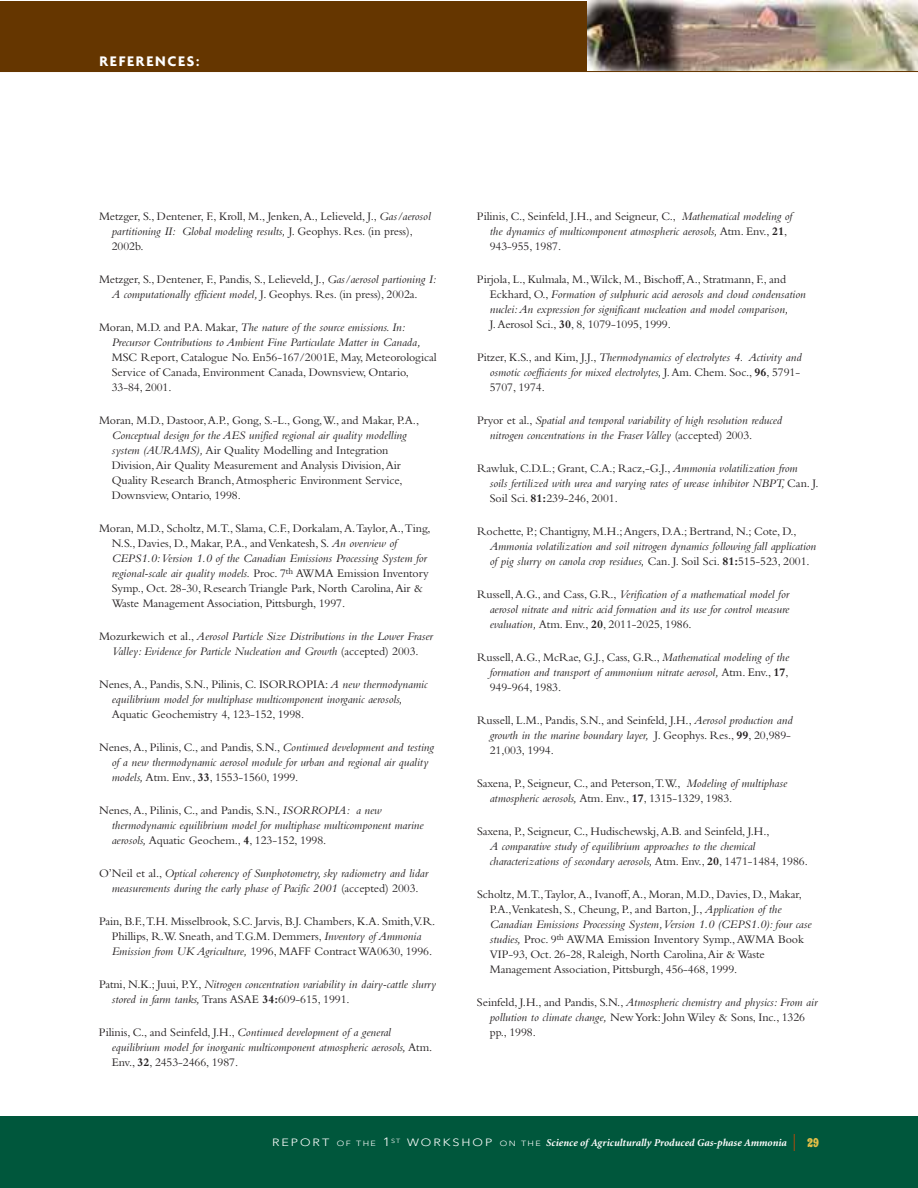
<style>
.page{position:relative;width:918px;height:1188px;background:#fff}
.page>*{position:absolute;margin:0;border:0;box-sizing:border-box;transform-origin:0 0}
.t1{font:700 15px "Agenda";letter-spacing:.11em;color:#fff}
.t2{font:italic 12px/15px "Bembo";color:#231f20}
.t3{font:12px/15px "Bembo";letter-spacing:-.005em;color:#231f20}
.t4{font:12px "AI Egyptian BC Text";color:#e4bf47}
.t5{font:italic 700 10.5px "Minion";color:#fff}
.s1{font-style:italic}
.s2{font-style:normal}
.s3{font-weight:700;font-style:normal}
.s4{font-weight:700}
.s5{font-family:"Avenir";font-weight:300;font-style:normal}
.s6{font-family:"Avenir";font-weight:300;font-style:normal;font-size:7.5px}
.s7{font-family:"Avenir";font-weight:300;font-style:normal;font-size:12px}
</style>
<div class="page">
<div style="left:1px;top:1px;width:591px;height:71px;background:#653600"></div>
<img style="left:587px;top:0;width:331px;height:71px">
<div style="left:1px;top:1116px;width:917px;height:72px;background:#00573c"></div>
<hr style="left:0;top:71px;width:918px;height:1px;background:#653600">
<svg style="left:794px;top:1134px;width:1px;height:17px"></svg>
<p class="t1" style="left:99px;top:55px;width:101px">REFERENCES:</p>
<p class="t3" style="left:112px;top:210px;width:321px;text-indent:-13px">Metzger, S., Dentener, F., Kroll, M., Jenken,A., Lelieveld, J., <span class="s1">Gas/aerosol partitioning II: Global modeling results,</span> J. Geophys. Res. (in press),<br>2002b.</p>
<p class="t3" style="left:99px;top:273px;width:339px;text-align:center">Metzger, S., Dentener, F., Pandis, S., Lelieveld, J., <span class="s1">Gas/aerosol partioning I:<br>A computationally efficient model,</span> J. Geophys. Res. (in press), 2002a.</p>
<p class="t2" style="left:112px;top:321px;width:310px;text-indent:-13px"><span class="s2">Moran, M.D. and P.A. Makar,</span> The nature of the source emissions. In:<br>Precursor Contributions to Ambient Fine Particulate Matter in Canada,</p>
<p class="t3" style="left:112px;top:351px;width:327px">MSC Report, Catalogue No. En56-167/2001E, May, Meteorological<br>Service of Canada, Environment Canada, Downsview, Ontario,<br>33-84, 2001.</p>
<p class="t3" style="left:99px;top:414px;width:322px">Moran, M.D., Dastoor,A.P., Gong, S.-L., Gong,W., and Makar, P.A.,</p>
<p class="t3" style="left:112px;top:429px;width:296px"><span class="s1">Conceptual design for the AES unified regional air quality modelling system (AURAMS),</span> Air Quality Modelling and Integration Division,Air Quality Measurement and Analysis Division,Air Quality Research Branch,Atmospheric Environment Service, Downsview, Ontario, 1998.</p>
<p class="t3" style="left:112px;top:522px;width:321px;text-indent:-13px">Moran, M.D., Scholtz, M.T., Slama, C.F., Dorkalam,A.Taylor,A.,Ting, N.S., Davies, D., Makar, P.A., and Venkatesh, S. <span class="s1">An overview of CEPS1.0:Version 1.0 of the Canadian Emissions Processing System for regional-scale air quality models.</span> Proc. 7<sup>th</sup> AWMA Emission Inventory Symp., Oct. 28-30, Research Triangle Park, North Carolina,Air &amp; Waste Management Association, Pittsburgh, 1997.</p>
<p class="t2" style="left:99px;top:630px;width:335px;text-align:center"><span class="s2">Mozurkewich et al.,</span> Aerosol Particle Size Distributions in the Lower Fraser<br>Valley: Evidence for Particle Nucleation and Growth <span class="s2">(accepted) 2003.</span></p>
<p class="t2" style="left:112px;top:678px;width:317px;text-indent:-13px"><span class="s2">Nenes,A., Pandis, S.N., Pilinis, C. ISORROPIA:</span> A new thermodynamic equilibrium model for multiphase multicomponent inorganic aerosols,</p>
<p class="t3" style="left:112px;top:708px;width:194px">Aquatic Geochemistry 4, 123-152, 1998.</p>
<p class="t2" style="left:112px;top:741px;width:324px;text-indent:-13px"><span class="s2">Nenes,A., Pilinis, C., and Pandis, S.N.,</span> Continued development and testing of a new thermodynamic aerosol module for urban and regional air quality models, <span class="s2">Atm. Env.,</span> <span class="s3">33</span><span class="s2">, 1553-1560, 1999.</span></p>
<p class="t2" style="left:112px;top:804px;width:313px;text-indent:-13px"><span class="s2">Nenes,A., Pilinis, C., and Pandis, S.N.,</span> ISORROPIA: a new thermodynamic equilibrium model for multiphase multicomponent marine aerosols, <span class="s2">Aquatic Geochem.,</span> <span class="s3">4</span><span class="s2">, 123-152, 1998.</span></p>
<p class="t2" style="left:99px;top:867px;width:331px;text-align:center"><span class="s2">O’Neil et al.,</span> Optical coherency of Sunphotometry, sky radiometry and lidar measurements during the early phase of Pacific 2001 <span class="s2">(accepted) 2003.</span></p>
<p class="t3" style="left:112px;top:915px;width:325px;text-indent:-13px">Pain, B.F.,T.H. Misselbrook, S.C. Jarvis, B.J. Chambers, K.A. Smith,V.R.<br>Phillips, R.W. Sneath, and T.G.M. Demmers, <span class="s1">Inventory of Ammonia<br>Emission from UK Agriculture,</span> 1996, MAFF Contract WA0630, 1996.</p>
<p class="t2" style="left:112px;top:978px;width:326px;text-indent:-13px"><span class="s2">Patni, N.K.; Juui, P.Y.,</span> Nitrogen concentration variability in dairy-cattle slurry stored in farm tanks, <span class="s2">Trans ASAE</span> <span class="s3">34:</span><span class="s2">609-615, 1991.</span></p>
<p class="t2" style="left:112px;top:1026px;width:322px;text-indent:-13px"><span class="s2">Pilinis, C., and Seinfeld, J.H.,</span> Continued development of a general equilibrium model for inorganic multicomponent atmospheric aerosols, <span class="s2">Atm.<br>Env.,</span> <span class="s3">32</span><span class="s2">, 2453-2466, 1987.</span></p>
<p class="t2" style="left:490px;top:210px;width:304px;text-indent:-13px"><span class="s2">Pilinis, C., Seinfeld, J.H., and Seigneur, C.,</span> Mathematical modeling of the dynamics of multicomponent atmospheric aerosols, <span class="s2">Atm. Env.,</span> <span class="s3">21</span><span class="s2">,<br>943-955, 1987.</span></p>
<p class="t2" style="left:490px;top:273px;width:317px;text-indent:-13px"><span class="s2">Pirjola, L., Kulmala, M.,Wilck, M., Bischoff,A., Stratmann, F., and Eckhard, O.,</span> Formation of sulphuric acid aerosols and cloud condensation nuclei:An expression for significant nucleation and model comparison, <span class="s2">J.Aerosol Sci.,</span> <span class="s3">30</span><span class="s2">, 8, 1079-1095, 1999.</span></p>
<p class="t2" style="left:490px;top:351px;width:313px;text-indent:-13px"><span class="s2">Pitzer, K.S., and Kim, J.J.,</span> Thermodynamics of electrolytes 4. Activity and osmotic coefficients for mixed electrolytes, <span class="s2">J.Am. Chem. Soc.,</span> <span class="s3">96</span><span class="s2">, 5791-<br>5707, 1974.</span></p>
<p class="t2" style="left:490px;top:414px;width:294px;text-indent:-13px"><span class="s2">Pryor et al.,</span> Spatial and temporal variability of high resolution reduced nitrogen concentrations in the Fraser Valley <span class="s2">(accepted) 2003.</span></p>
<p class="t2" style="left:490px;top:462px;width:330px;text-indent:-13px"><span class="s2">Rawluk, C.D.L.; Grant, C.A.; Racz,-G.J.,</span> Ammonia volatilization from<br>soils fertilized with urea and varying rates of urease inhibitor NBPT, <span class="s2">Can. J.<br>Soil Sci.</span> <span class="s3">81:</span><span class="s2">239-246, 2001.</span></p>
<p class="t3" style="left:477px;top:525px;width:321px">Rochette, P.; Chantigny, M.H.;Angers, D.A.; Bertrand, N.; Cote, D.,</p>
<p class="t2" style="left:490px;top:540px;width:328px">Ammonia volatilization and soil nitrogen dynamics following fall application of pig slurry on canola crop residues, <span class="s2">Can. J. Soil Sci.</span> <span class="s3">81:</span><span class="s2">515-523, 2001.</span></p>
<p class="t2" style="left:490px;top:588px;width:301px;text-align:justify;text-indent:-13px"><span class="s2">Russell,A.G., and Cass, G.R.,</span> Verification of a mathematical model for aerosol nitrate and nitric acid formation and its use for control measure evaluation, <span class="s2">Atm. Env.,</span> <span class="s3">20</span><span class="s2">, 2011-2025, 1986.</span></p>
<p class="t2" style="left:490px;top:651px;width:301px;text-align:justify;text-indent:-13px"><span class="s2">Russell,A.G., McRae, G.J., Cass, G.R.,</span> Mathematical modeling of the formation and transport of ammonium nitrate aerosol, <span class="s2">Atm. Env.,</span> <span class="s3">17</span><span class="s2">, 949-964, 1983.</span></p>
<p class="t3" style="left:490px;top:714px;width:304px;text-indent:-13px">Russell, L.M., Pandis, S.N., and Seinfeld, J.H., <span class="s1">Aerosol production and growth in the marine boundary layer,</span> J. Geophys. Res., <span class="s4">99</span>, 20,989-<br>21,003, 1994.</p>
<p class="t3" style="left:490px;top:777px;width:299px;text-indent:-13px">Saxena, P., Seigneur, C., and Peterson,T.W., <span class="s1">Modeling of multiphase atmospheric aerosols,</span> Atm. Env., <span class="s4">17</span>, 1315-1329, 1983.</p>
<p class="t3" style="left:477px;top:825px;width:294px">Saxena, P., Seigneur, C., Hudischewskj,A.B. and Seinfeld, J.H.,</p>
<p class="t2" style="left:490px;top:840px;width:320px">A comparative study of equilibrium approaches to the chemical characterizations of secondary aerosols, <span class="s2">Atm. Env.,</span> <span class="s3">20</span><span class="s2">, 1471-1484, 1986.</span></p>
<p class="t3" style="left:490px;top:888px;width:323px;text-indent:-13px">Scholtz, M.T.,Taylor,A., Ivanoff,A., Moran, M.D., Davies, D., Makar, P.A.,Venkatesh, S., Cheung, P., and Barton, J., <span class="s1">Application of the Canadian Emissions Processing System,Version 1.0 (CEPS1.0): four case studies,</span> Proc. 9<sup>th</sup> AWMA Emission Inventory Symp.,AWMA Book VIP-93, Oct. 26-28, Raleigh, North Carolina,Air &amp; Waste Management Association, Pittsburgh, 456-468, 1999.</p>
<p class="t3" style="left:490px;top:996px;width:329px;text-indent:-13px">Seinfeld, J.H., and Pandis, S.N., <span class="s1">Atmospheric chemistry and physics: From air pollution to climate change,</span> New York: John Wiley &amp; Sons, Inc., 1326 pp., 1998.</p>
<p class="t5" style="left:272px;top:1139px;width:516px"><span class="s5">R E P O R T</span> <span class="s6">O F T H E</span> <span class="s7">1</span><sup>S</sup> <sup>T</sup> <span class="s5">W O R K S H O P</span> <span class="s6">O N T H E</span> Science of Agriculturally Produced Gas-phase Ammonia</p>
<p class="t4" style="left:807px;top:1139px;width:13px">29</p>
</div>
